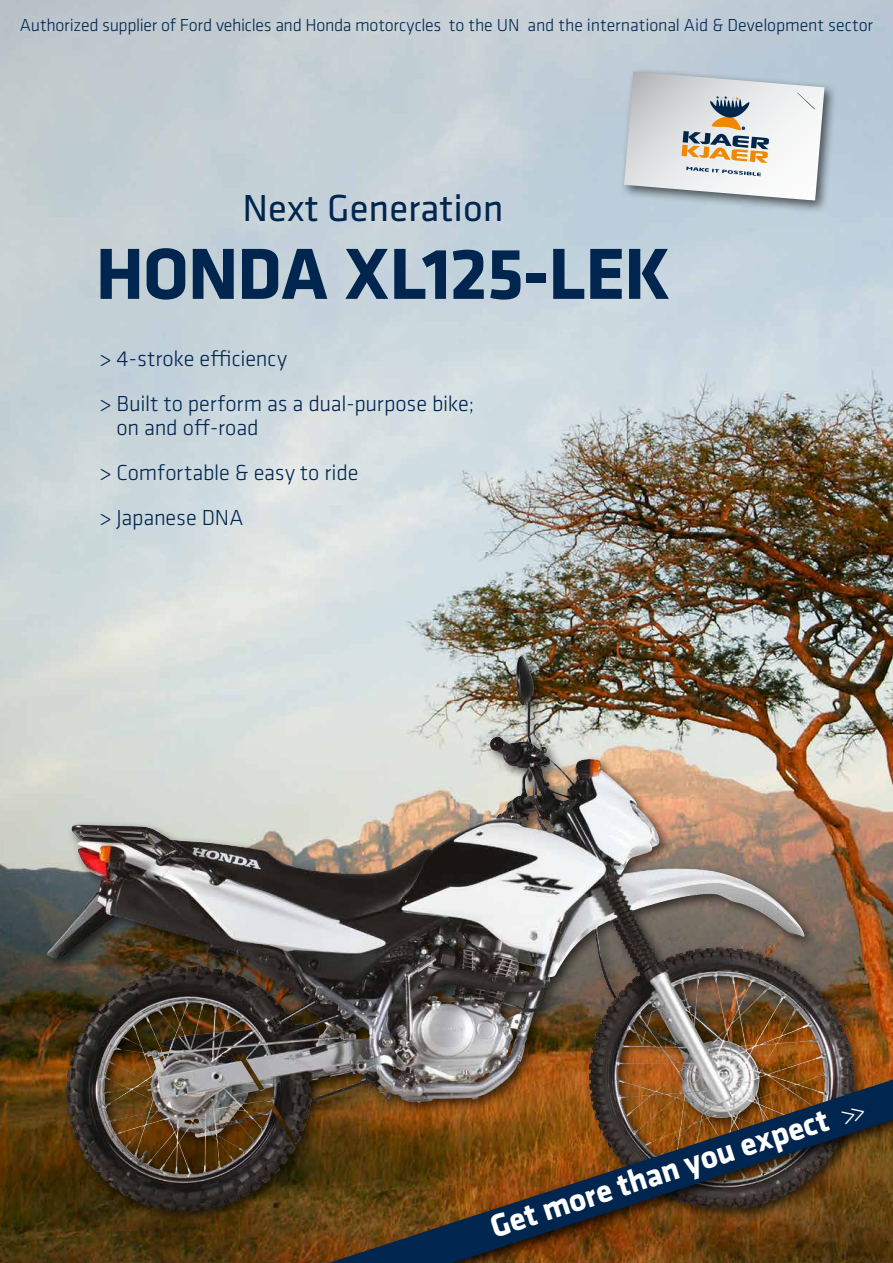
<style>
.page{position:relative;width:893px;height:1263px;background:#fff}
.page>*{position:absolute;margin:0;border:0;box-sizing:border-box;transform-origin:0 0}
.t1{font:700 75px "Klavika Basic";letter-spacing:-.015em;color:#00254e}
.t2{font:39px "Klavika Basic";color:#00254e}
.t3{font:700 33px "Klavika Basic";color:#fff}
.t4{font:300 22.5px/45.3px "Klavika Basic";letter-spacing:-.01em;color:#00254e}
.t5{font:300 18px "Klavika Basic";letter-spacing:-.01em;color:#00254e}
.s1{font-weight:300;font-size:27px}
</style>
<div class="page">
<img style="left:0;top:0;width:893px;height:1263px">
<div style="left:43px;top:652px;width:825px;height:573px;background:#000;opacity:.6"></div>
<img style="left:47px;top:656px;width:481px;height:357px">
<div style="left:112px;top:1066px;width:781px;height:197px;background:#000;opacity:.75"></div>
<svg style="left:329px;top:1079px;width:564px;height:184px;background:#5a4125"></svg>
<div style="left:620px;top:67px;width:218px;height:147px;background:#000;opacity:.6"></div>
<svg style="left:624px;top:72px;width:200px;height:129px"></svg>
<p class="t5" style="left:20px;top:14px;width:855px">Authorized supplier of Ford vehicles and Honda motorcycles to the UN and the international Aid &amp; Development sector</p>
<h2 class="t2" style="left:242px;top:182px;width:263px">Next Generation</h2>
<h1 class="t1" style="left:96px;top:220px;width:576px">HONDA XL125-LEK</h1>
<p class="t4" style="left:99px;top:335px;width:377px">&gt; 4-stroke efficiency<br>&gt; Built to perform as a dual-purpose bike;</p>
<p class="t4" style="left:99px;top:404px;width:261px;text-indent:17px">on and off-road<br>&gt; Comfortable &amp; easy to ride &gt; Japanese DNA</p>
<h3 class="t3" style="left:484px;top:1205px;width:393px;rotate:-18deg">Get more than you expect <span class="s1">&gt;&gt;</span></h3>
</div>
